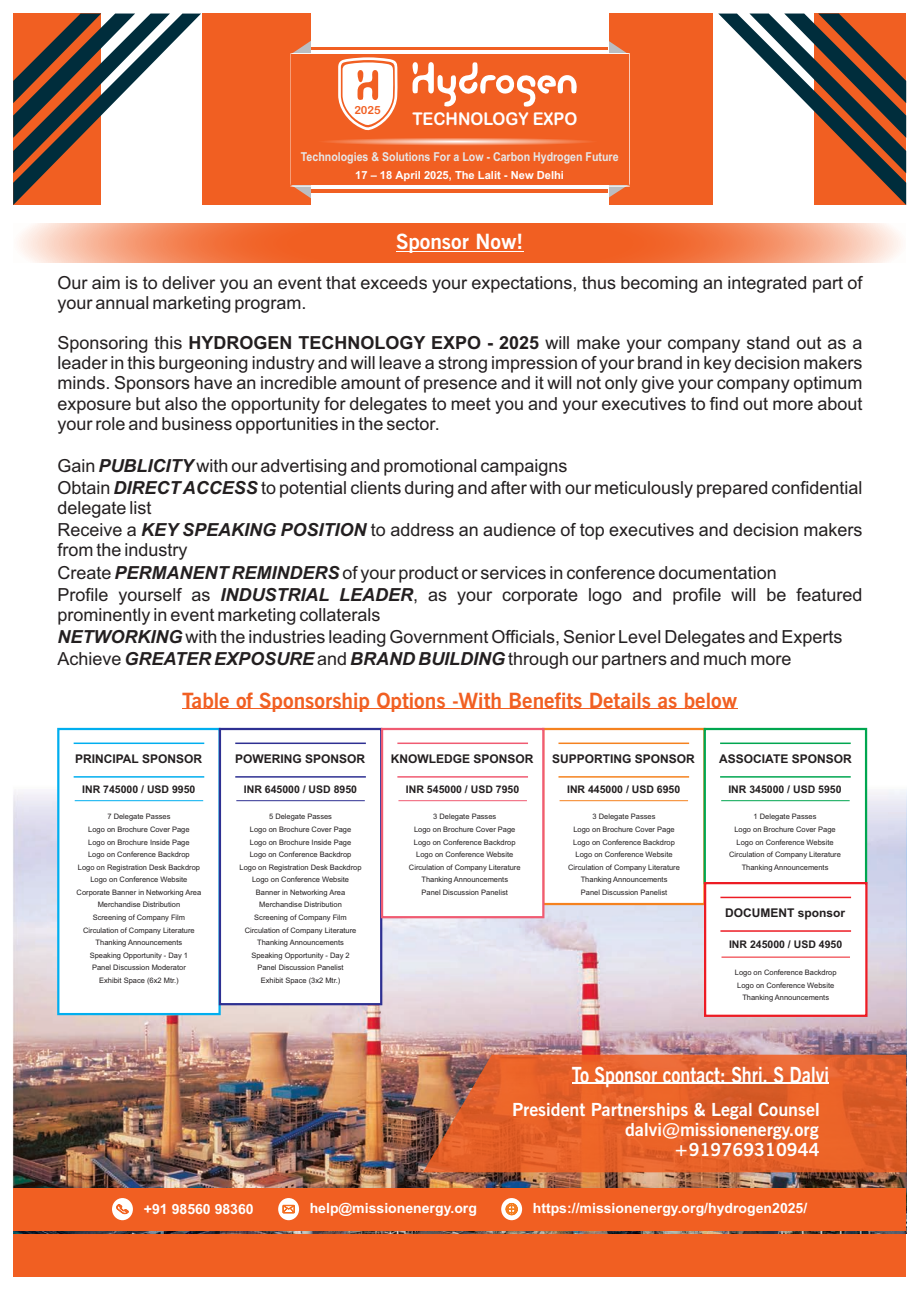
<style>
.page{position:relative;width:920px;height:1290px;background:#fff}
.page>*{position:absolute;margin:0;border:0;box-sizing:border-box;transform-origin:0 0}
.t1{font:700 22.2px "News Gothic BT";color:#fff;scale:.81 1}
.t2{font:700 21px "News Gothic BT";color:#f15f22}
.t3{font:700 21px "News Gothic BT";color:#fff}
.t4{font:18px/22px "Arial";color:#231f20}
.t5{font:700 18px/20.1px "News Gothic BT";color:#fff;text-align:right}
.t6{font:17.55px "Arial Rounded MT Bold";color:#fff;scale:.93 1}
.t7{font:700 14.1px "Arial";color:#fff}
.t8{font:700 12.3px "Arial";color:#e6e7e8;scale:.86 1}
.t9{font:700 12px "Arial";color:#231f20}
.t10{font:700 11.1px "Arial";color:#fff}
.t11{font:11.1px "Arial Rounded MT Bold";color:#f15f22}
.t12{font:700 10.5px "Arial";color:#231f20}
.t13{font:7.5px/12.6px "Arial";color:#231f20;text-align:center}
.s1{font-weight:700}
.s2{font-weight:700;font-style:italic}
</style>
<div class="page">
<div style="left:13px;top:14px;width:893px;height:191px;background:#f15f22"></div>
<svg style="left:293px;top:41px;width:18px;height:12px"></svg>
<svg style="left:608px;top:38px;width:19px;height:15px"></svg>
<svg style="left:291px;top:186px;width:20px;height:12px"></svg>
<svg style="left:608px;top:186px;width:20px;height:14px"></svg>
<div style="left:311px;top:14px;width:297px;height:191px;background:#fff"></div>
<div style="left:311px;top:43px;width:297px;height:153px;background:linear-gradient(to right,#fff,#fff)"></div>
<div style="left:311px;top:47px;width:297px;height:145px;background:#f15f22"></div>
<div style="left:311px;top:50px;width:297px;height:139px;background:#fff"></div>
<div style="left:290px;top:53px;width:340px;height:133px;background:#f15f22"></div>
<svg style="left:324px;top:138px;width:268px;height:7px"></svg>
<svg style="left:412px;top:62px;width:165px;height:45px"></svg>
<svg style="left:338px;top:57px;width:59px;height:74px"></svg>
<div style="left:713px;top:14px;width:100px;height:191px;background:#fff"></div>
<svg style="left:719px;top:14px;width:187px;height:191px"></svg>
<svg style="left:13px;top:14px;width:188px;height:191px"></svg>
<img style="left:13px;top:744px;width:893px;height:444px">
<svg style="left:423px;top:1055px;width:483px;height:117px;background:#df622d"></svg>
<hr style="left:572px;top:1083px;width:159px;height:1px;background:#fff">
<hr style="left:731px;top:1083px;width:98px;height:1px;background:#fff">
<hr style="left:182px;top:708px;width:555px;height:1px;background:#f15f22">
<div style="left:57px;top:728px;width:164px;height:287px;background:#fff;border:2px solid #00aeef"></div>
<div style="left:542px;top:728px;width:164px;height:177px;background:#fff;border:2px solid #f5821f"></div>
<div style="left:704px;top:728px;width:163px;height:156px;background:#fff;border:2px solid #00a650"></div>
<hr style="left:75px;top:800px;width:128px;height:1px;background:#00aeef">
<div style="left:219px;top:728px;width:163px;height:277px;background:#fff;border:2px solid #2e3092"></div>
<hr style="left:236px;top:800px;width:129px;height:1px;background:#2e3092">
<hr style="left:721px;top:800px;width:129px;height:1px;background:#00a650">
<hr style="left:560px;top:800px;width:128px;height:1px;background:#f5821f">
<hr style="left:74px;top:742px;width:130px;height:2px;background:#00aeef">
<hr style="left:235px;top:742px;width:131px;height:2px;background:#2e3092">
<hr style="left:558px;top:742px;width:131px;height:2px;background:#f5821f">
<hr style="left:720px;top:742px;width:131px;height:2px;background:#00a650">
<hr style="left:74px;top:776px;width:130px;height:2px;background:#00aeef">
<hr style="left:235px;top:776px;width:131px;height:2px;background:#2e3092">
<hr style="left:558px;top:776px;width:131px;height:2px;background:#f5821f">
<hr style="left:720px;top:776px;width:131px;height:2px;background:#00a650">
<div style="left:381px;top:728px;width:163px;height:190px;background:#fff;border:2px solid #f05b72"></div>
<hr style="left:398px;top:800px;width:129px;height:1px;background:#f05b72">
<hr style="left:397px;top:742px;width:131px;height:2px;background:#f05b72">
<hr style="left:397px;top:776px;width:131px;height:2px;background:#f05b72">
<div style="left:704px;top:882px;width:163px;height:135px;background:#fff;border:2px solid #ed1c24"></div>
<hr style="left:721px;top:957px;width:129px;height:1px;background:#ed1c24">
<hr style="left:720px;top:897px;width:131px;height:1px;background:#ed1c24">
<hr style="left:720px;top:930px;width:131px;height:2px;background:#ed1c24">
<svg style="left:19px;top:223px;width:882px;height:40px;background:#f38355"></svg>
<hr style="left:396px;top:251px;width:127px;height:1px;background:#fff">
<div style="left:13px;top:1234px;width:893px;height:42px;background:#f15f22"></div>
<div style="left:13px;top:1188px;width:893px;height:42px;background:#f15f22"></div>
<div style="left:501px;top:1198px;width:21px;height:22px;background:#fff;border-radius:50%"></div>
<svg style="left:506px;top:1203px;width:12px;height:12px"></svg>
<div style="left:112px;top:1198px;width:21px;height:22px;background:#fff;border-radius:50%"></div>
<svg style="left:116px;top:1204px;width:13px;height:10px"></svg>
<svg style="left:278px;top:1198px;width:21px;height:22px"></svg>
<svg style="left:283px;top:1205px;width:12px;height:8px"></svg>
<h3 class="t11" style="left:354px;top:106px;width:28px">2025</h3>
<h3 class="t6" style="left:412px;top:112px;width:179px">TECHNOLOGY EXPO</h3>
<h3 class="t8" style="left:301px;top:152px;width:371px">Technologies &amp; Solutions For a Low - Carbon Hydrogen Future</h3>
<h3 class="t10" style="left:355px;top:171px;width:210px">17 – 18 April 2025, The Lalit - New Delhi</h3>
<h2 class="t3" style="left:396px;top:233px;width:129px">Sponsor Now!</h2>
<h3 class="t4" style="left:57px;top:274px;width:807px;line-height:20.1px">Our aim is to deliver you an event that exceeds your expectations, thus becoming an integrated part of your annual marketing program.</h3>
<p class="t4" style="left:57px;top:334px;width:807px;line-height:20.1px;text-align:justify">Sponsoring this <span class="s1">HYDROGEN TECHNOLOGY EXPO - 2025</span> will make your company stand out as a leader in this burgeoning industry and will leave a strong impression of your brand in key decision makers minds. Sponsors have an incredible amount of presence and it will not only give your company optimum exposure but also the opportunity for delegates to meet you and your executives to find out more about your role and business opportunities in the sector.</p>
<h3 class="t4" style="left:57px;top:456px;width:807px">Gain <span class="s2">PUBLICITY</span> with our advertising and promotional campaigns<br>Obtain <span class="s2">DIRECT ACCESS</span> to potential clients during and after with our meticulously prepared confidential</h3>
<h3 class="t4" style="left:57px;top:498px;width:807px">delegate list<br>Receive a <span class="s2">KEY SPEAKING POSITION</span> to address an audience of top executives and decision makers</h3>
<h3 class="t4" style="left:57px;top:541px;width:807px">from the industry<br>Create <span class="s2">PERMANENT REMINDERS</span> of your product or services in conference documentation<br>Profile yourself as <span class="s2">INDUSTRIAL LEADER</span>, as your corporate logo and profile will be featured</h3>
<h3 class="t4" style="left:57px;top:605px;width:787px">prominently in event marketing collaterals<br><span class="s2">NETWORKING</span> with the industries leading Government Officials, Senior Level Delegates and Experts<br>Achieve <span class="s2">GREATER EXPOSURE</span> and <span class="s2">BRAND BUILDING</span> through our partners and much more</h3>
<h2 class="t2" style="left:182px;top:692px;width:557px">Table of Sponsorship Options -With Benefits Details as below</h2>
<h3 class="t9" style="left:75px;top:754px;width:128px">PRINCIPAL SPONSOR</h3>
<h3 class="t12" style="left:82px;top:785px;width:115px">INR 745000 / USD 9950</h3>
<h3 class="t9" style="left:235px;top:754px;width:132px">POWERING SPONSOR</h3>
<h3 class="t9" style="left:391px;top:754px;width:144px">KNOWLEDGE SPONSOR</h3>
<h3 class="t9" style="left:552px;top:754px;width:144px">SUPPORTING SPONSOR</h3>
<h3 class="t9" style="left:719px;top:754px;width:134px">ASSOCIATE SPONSOR</h3>
<h3 class="t12" style="left:244px;top:785px;width:115px">INR 645000 / USD 8950</h3>
<h3 class="t12" style="left:406px;top:785px;width:115px">INR 545000 / USD 7950</h3>
<h3 class="t12" style="left:567px;top:785px;width:115px">INR 445000 / USD 6950</h3>
<h3 class="t12" style="left:728px;top:785px;width:115px">INR 345000 / USD 5950</h3>
<p class="t13" style="left:77px;top:811px;width:126px">7 Delegate Passes<br>Logo on Brochure Cover Page<br>Logo on Brochure Inside Page<br>Logo on Conference Backdrop<br>Logo on Registration Desk Backdrop<br>Logo on Conference Website<br>Corporate Banner in Networking Area<br>Merchandise Distribution<br>Screening of Company Film<br>Circulation of Company Literature<br>Thanking Announcements<br>Speaking Opportunity - Day 1<br>Panel Discussion Moderator<br>Exhibit Space (6x2 Mtr.)</p>
<p class="t13" style="left:239px;top:811px;width:124px">5 Delegate Passes<br>Logo on Brochure Cover Page<br>Logo on Brochure Inside Page<br>Logo on Conference Backdrop<br>Logo on Registration Desk Backdrop<br>Logo on Conference Website<br>Banner in Networking Area<br>Merchandise Distribution<br>Screening of Company Film<br>Circulation of Company Literature<br>Thanking Announcements<br>Speaking Opportunity - Day 2<br>Panel Discussion Panelist<br>Exhibit Space (3x2 Mtr.)</p>
<p class="t13" style="left:409px;top:811px;width:113px">3 Delegate Passes<br>Logo on Brochure Cover Page<br>Logo on Conference Backdrop<br>Logo on Conference Website<br>Circulation of Company Literature<br>Thanking Announcements<br>Panel Discussion Panelist</p>
<p class="t13" style="left:568px;top:811px;width:113px">3 Delegate Passes<br>Logo on Brochure Cover Page<br>Logo on Conference Backdrop<br>Logo on Conference Website<br>Circulation of Company Literature<br>Thanking Announcements<br>Panel Discussion Panelist</p>
<p class="t13" style="left:729px;top:811px;width:113px">1 Delegate Passes<br>Logo on Brochure Cover Page<br>Logo on Conference Website<br>Circulation of Company Literature<br>Thanking Announcements</p>
<h3 class="t9" style="left:725px;top:909px;width:122px">DOCUMENT sponsor</h3>
<h3 class="t12" style="left:729px;top:940px;width:115px">INR 245000 / USD 4950</h3>
<p class="t13" style="left:735px;top:967px;width:103px">Logo on Conference Backdrop<br>Logo on Conference Website<br>Thanking Announcements</p>
<h1 class="t1" style="left:572px;top:1066px;width:319px">To Sponsor contact: Shri. S Dalvi</h1>
<h3 class="t5" style="left:512px;top:1101px;width:309px">President Partnerships &amp; Legal Counsel dalvi@missionenergy.org +919769310944</h3>
<h3 class="t7" style="left:144px;top:1204px;width:111px">+91 98560 98360</h3>
<h3 class="t7" style="left:310px;top:1202px;width:169px">help@missionenergy.org</h3>
<h3 class="t7" style="left:533px;top:1202px;width:276px">https://missionenergy.org/hydrogen2025/</h3>
</div>
